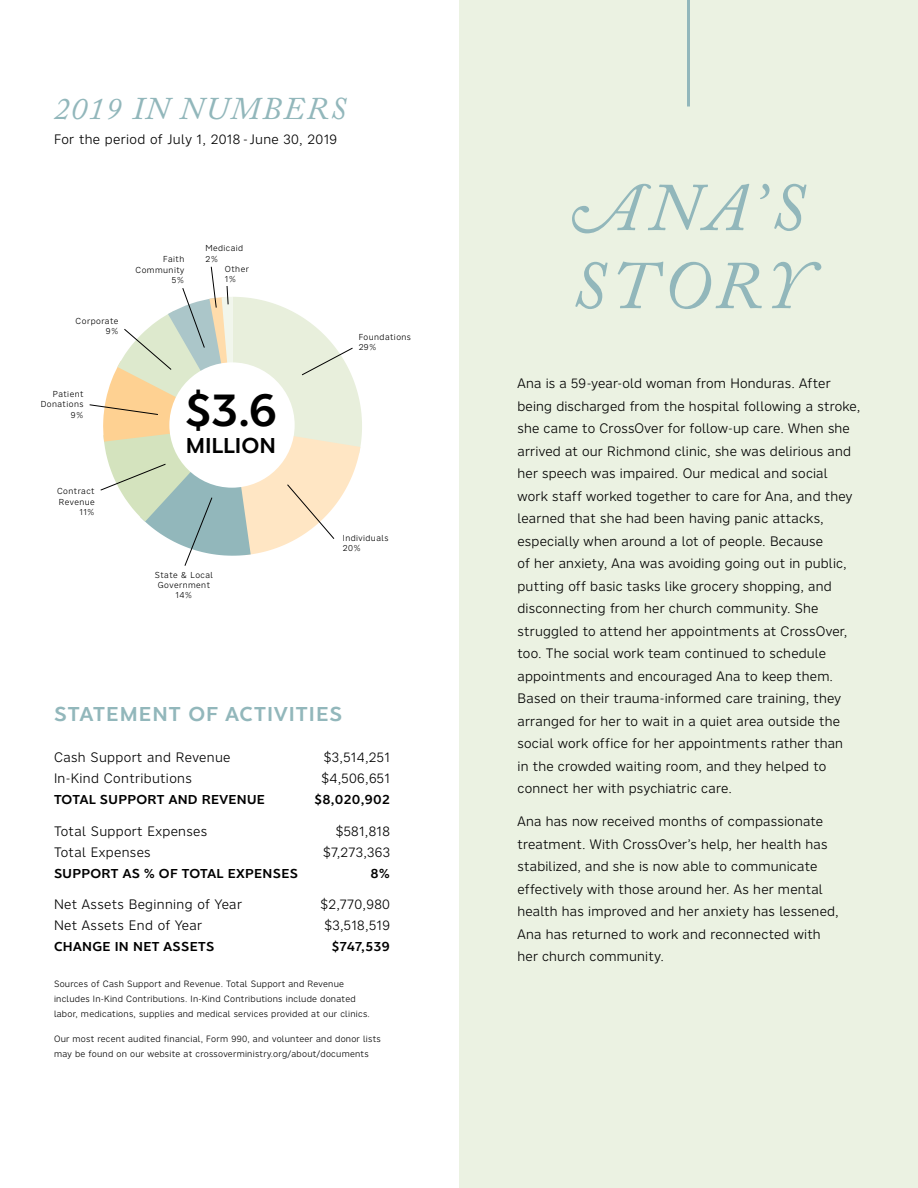
<style>
.page{position:relative;width:918px;height:1188px;background:#fff}
.page>*{position:absolute;margin:0;border:0;box-sizing:border-box;transform-origin:0 0}
.t1{font:italic 67.5px/78px "Adobe Caslon Pro";letter-spacing:.09em;color:#92b7bb}
.t2{font:600 47.1px "Clarika Grotesque";color:#000}
.t3{font:italic 31.5px "Adobe Caslon Pro";letter-spacing:.06em;color:#92b7bb}
.t4{font:600 22.5px "Clarika Grotesque";color:#000}
.t5{font:600 21px "Clarika Grotesque";letter-spacing:.05em;color:#92b7bb}
.t6{font:300 13.5px/22.5px "Nort";letter-spacing:.015em;color:#000}
.t7{font:600 13.5px "Clarika Grotesque";letter-spacing:.025em;color:#000}
.t8{font:300 9px/15px "Nort";letter-spacing:.025em;color:#000}
.t9{font:300 8.55px/10.2px "Nort";letter-spacing:.05em;color:#000}
</style>
<div class="page">
<div style="left:459px;top:0;width:459px;height:1188px;background:#ebf2e2"></div>
<hr style="left:687px;top:0;width:3px;height:106px;background:#92b7bb">
<svg style="left:89px;top:266px;width:273px;height:300px"></svg>
<div style="left:169px;top:362px;width:126px;height:126px;background:#fff;border-radius:50%"></div>
<h3 class="t3" style="left:54px;top:90px;width:294px">2019 IN NUMBERS</h3>
<p class="t6" style="left:54px;top:128px;width:285px">For the period of July 1, 2018 -June 30, 2019</p>
<p class="t9" style="left:76px;top:315px;width:44px;text-align:right">Corporate<br>9%</p>
<p class="t9" style="left:136px;top:254px;width:50px;text-align:right">Faith<br>Community<br>5%</p>
<p class="t9" style="left:205px;top:243px;width:39px">Medicaid<br>2%</p>
<p class="t9" style="left:225px;top:263px;width:25px">Other<br>1%</p>
<p class="t9" style="left:41px;top:389px;width:44px;text-align:right">Patient<br>Donations<br>9%</p>
<p class="t9" style="left:57px;top:486px;width:39px;text-align:right">Contract<br>Revenue<br>11%</p>
<h2 class="t2" style="left:185px;top:378px;width:93px">$3.6</h2>
<h3 class="t4" style="left:186px;top:430px;width:92px">MILLION</h3>
<p class="t9" style="left:155px;top:569px;width:60px;text-align:center">State &amp; Local<br>Government<br>14%</p>
<p class="t9" style="left:359px;top:331px;width:54px">Foundations<br>29%</p>
<p class="t9" style="left:343px;top:532px;width:47px">Individuals<br>20%</p>
<h3 class="t5" style="left:54px;top:700px;width:290px">STATEMENT OF ACTIVITIES</h3>
<p class="t6" style="left:54px;top:746px;width:178px">Cash Support and Revenue</p>
<p class="t6" style="left:324px;top:746px;width:68px">$3,514,251</p>
<p class="t6" style="left:54px;top:767px;width:139px">In-Kind Contributions</p>
<p class="t6" style="left:321px;top:767px;width:70px">$4,506,651</p>
<p class="t7" style="left:54px;top:791px;width:212px">TOTAL SUPPORT AND REVENUE</p>
<p class="t7" style="left:315px;top:791px;width:77px">$8,020,902</p>
<p class="t6" style="left:54px;top:820px;width:155px">Total Support Expenses</p>
<p class="t6" style="left:336px;top:820px;width:56px">$581,818</p>
<p class="t6" style="left:54px;top:841px;width:98px">Total Expenses</p>
<p class="t6" style="left:323px;top:841px;width:68px">$7,273,363</p>
<p class="t7" style="left:54px;top:864px;width:246px">SUPPORT AS % OF TOTAL EXPENSES</p>
<p class="t7" style="left:371px;top:864px;width:21px">8%</p>
<p class="t6" style="left:54px;top:893px;width:189px">Net Assets Beginning of Year</p>
<p class="t6" style="left:320px;top:893px;width:71px">$2,770,980</p>
<p class="t6" style="left:54px;top:914px;width:150px">Net Assets End of Year</p>
<p class="t6" style="left:325px;top:914px;width:67px">$3,518,519</p>
<p class="t7" style="left:54px;top:938px;width:162px">CHANGE IN NET ASSETS</p>
<p class="t7" style="left:332px;top:938px;width:60px">$747,539</p>
<p class="t8" style="left:54px;top:976px;width:317px">Sources of Cash Support and Revenue. Total Support and Revenue includes In-Kind Contributions. In-Kind Contributions include donated labor, medications, supplies and medical services provided at our clinics.</p>
<p class="t8" style="left:54px;top:1031px;width:328px">Our most recent audited financial, Form 990, and volunteer and donor lists may be found on our website at crossoverministry.org/about/documents</p>
<h1 class="t1" style="left:572px;top:168px;width:236px">ANA’S<br>STORY</h1>
<p class="t6" style="left:518px;top:372px;width:344px">Ana is a 59-year-old woman from Honduras. After being discharged from the hospital following a stroke, she came to CrossOver for follow-up care. When she arrived at our Richmond clinic, she was delirious and her speech was impaired. Our medical and social work staff worked together to care for Ana, and they learned that she had been having panic attacks, especially when around a lot of people. Because<br>of her anxiety, Ana was avoiding going out in public, putting off basic tasks like grocery shopping, and disconnecting from her church community. She struggled to attend her appointments at CrossOver, too. The social work team continued to schedule appointments and encouraged Ana to keep them.<br>Based on their trauma-informed care training, they arranged for her to wait in a quiet area outside the social work office for her appointments rather than<br>in the crowded waiting room, and they helped to connect her with psychiatric care.</p>
<p class="t6" style="left:518px;top:810px;width:323px">Ana has now received months of compassionate treatment. With CrossOver’s help, her health has stabilized, and she is now able to communicate effectively with those around her. As her mental health has improved and her anxiety has lessened, Ana has returned to work and reconnected with her church community.</p>
</div>
